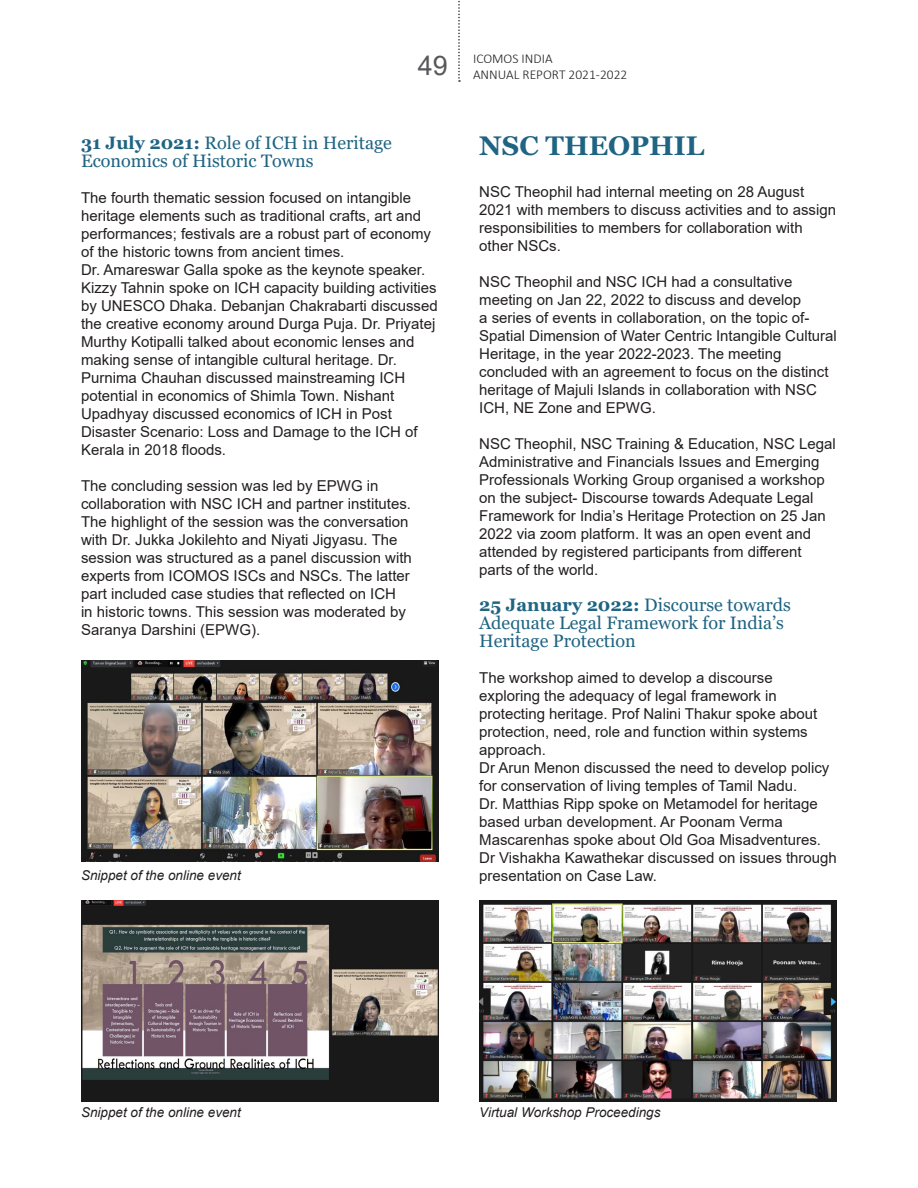
<style>
.page{position:relative;width:918px;height:1188px;background:#fff}
.page>*{position:absolute;margin:0;border:0;box-sizing:border-box;transform-origin:0 0}
.MAIN_SUBHEAD{font:700 27px "Georgia";color:#1f6482}
.t1{font:27px "Arial";color:#57585a}
.BODY_TEXT{font:18px/18px "Georgia";color:#1f6482}
.BODY_TEXT-2{font:15px/18px "Arial";color:#231f20}
.t2{font:italic 13.5px "Arial";color:#231f20}
.t3{font:300 13.5px "Calibri";color:#231f20}
.s1{font-weight:700}
</style>
<div class="page">
<svg style="left:458px;top:1px;width:2px;height:81px"></svg>
<img style="left:81px;top:661px;width:358px;height:201px">
<img style="left:81px;top:901px;width:358px;height:200px">
<img style="left:479px;top:901px;width:358px;height:200px">
<p class="t1" style="left:418px;top:47px;width:32px">49</p>
<p class="BODY_TEXT" style="left:81px;top:134px;width:312px"><span class="s1">31 July 2021:</span> Role of ICH in Heritage<br>Economics of Historic Towns</p>
<p class="BODY_TEXT-2" style="left:81px;top:188px;width:352px">The fourth thematic session focused on intangible heritage elements such as traditional crafts, art and performances; festivals are a robust part of economy of the historic towns from ancient times.</p>
<p class="BODY_TEXT-2" style="left:81px;top:260px;width:358px">Dr. Amareswar Galla spoke as the keynote speaker.<br>Kizzy Tahnin spoke on ICH capacity building activities by UNESCO Dhaka. Debanjan Chakrabarti discussed the creative economy around Durga Puja. Dr. Priyatej Murthy Kotipalli talked about economic lenses and making sense of intangible cultural heritage. Dr.<br>Purnima Chauhan discussed mainstreaming ICH potential in economics of Shimla Town. Nishant Upadhyay discussed economics of ICH in Post Disaster Scenario: Loss and Damage to the ICH of Kerala in 2018 floods.</p>
<p class="BODY_TEXT-2" style="left:81px;top:476px;width:332px">The concluding session was led by EPWG in collaboration with NSC ICH and partner institutes.<br>The highlight of the session was the conversation with Dr. Jukka Jokilehto and Niyati Jigyasu. The session was structured as a panel discussion with experts from ICOMOS ISCs and NSCs. The latter part included case studies that reflected on ICH<br>in historic towns. This session was moderated by Saranya Darshini (EPWG).</p>
<p class="t3" style="left:473px;top:50px;width:81px">ICOMOS INDIA</p>
<p class="t3" style="left:473px;top:66px;width:156px">ANNUAL REPORT 2021-2022</p>
<p class="MAIN_SUBHEAD" style="left:479px;top:129px;width:227px">NSC THEOPHIL</p>
<p class="BODY_TEXT-2" style="left:479px;top:183px;width:358px">NSC Theophil had internal meeting on 28 August 2021 with members to discuss activities and to assign responsibilities to members for collaboration with other NSCs.</p>
<p class="BODY_TEXT-2" style="left:479px;top:273px;width:359px">NSC Theophil and NSC ICH had a consultative meeting on Jan 22, 2022 to discuss and develop<br>a series of events in collaboration, on the topic of-Spatial Dimension of Water Centric Intangible Cultural Heritage, in the year 2022-2023. The meeting concluded with an agreement to focus on the distinct heritage of Majuli Islands in collaboration with NSC ICH, NE Zone and EPWG.</p>
<p class="BODY_TEXT-2" style="left:479px;top:435px;width:358px">NSC Theophil, NSC Training &amp; Education, NSC Legal Administrative and Financials Issues and Emerging Professionals Working Group organised a workshop on the subject- Discourse towards Adequate Legal Framework for India’s Heritage Protection on 25 Jan 2022 via zoom platform. It was an open event and attended by registered participants from different parts of the world.</p>
<p class="BODY_TEXT" style="left:479px;top:597px;width:313px"><span class="s1">25 January 2022:</span> Discourse towards<br>Adequate Legal Framework for India’s<br>Heritage Protection</p>
<p class="BODY_TEXT-2" style="left:479px;top:669px;width:340px">The workshop aimed to develop a discourse exploring the adequacy of legal framework in protecting heritage. Prof Nalini Thakur spoke about protection, need, role and function within systems approach.</p>
<p class="BODY_TEXT-2" style="left:479px;top:759px;width:359px">Dr Arun Menon discussed the need to develop policy for conservation of living temples of Tamil Nadu.<br>Dr. Matthias Ripp spoke on Metamodel for heritage based urban development. Ar Poonam Verma Mascarenhas spoke about Old Goa Misadventures.<br>Dr Vishakha Kawathekar discussed on issues through</p>
<p class="t2" style="left:81px;top:867px;width:161px">Snippet of the online event</p>
<p class="BODY_TEXT-2" style="left:479px;top:867px;width:179px">presentation on Case Law.</p>
<p class="t2" style="left:81px;top:1103px;width:161px">Snippet of the online event</p>
<p class="t2" style="left:479px;top:1103px;width:183px">Virtual Workshop Proceedings</p>
</div>
